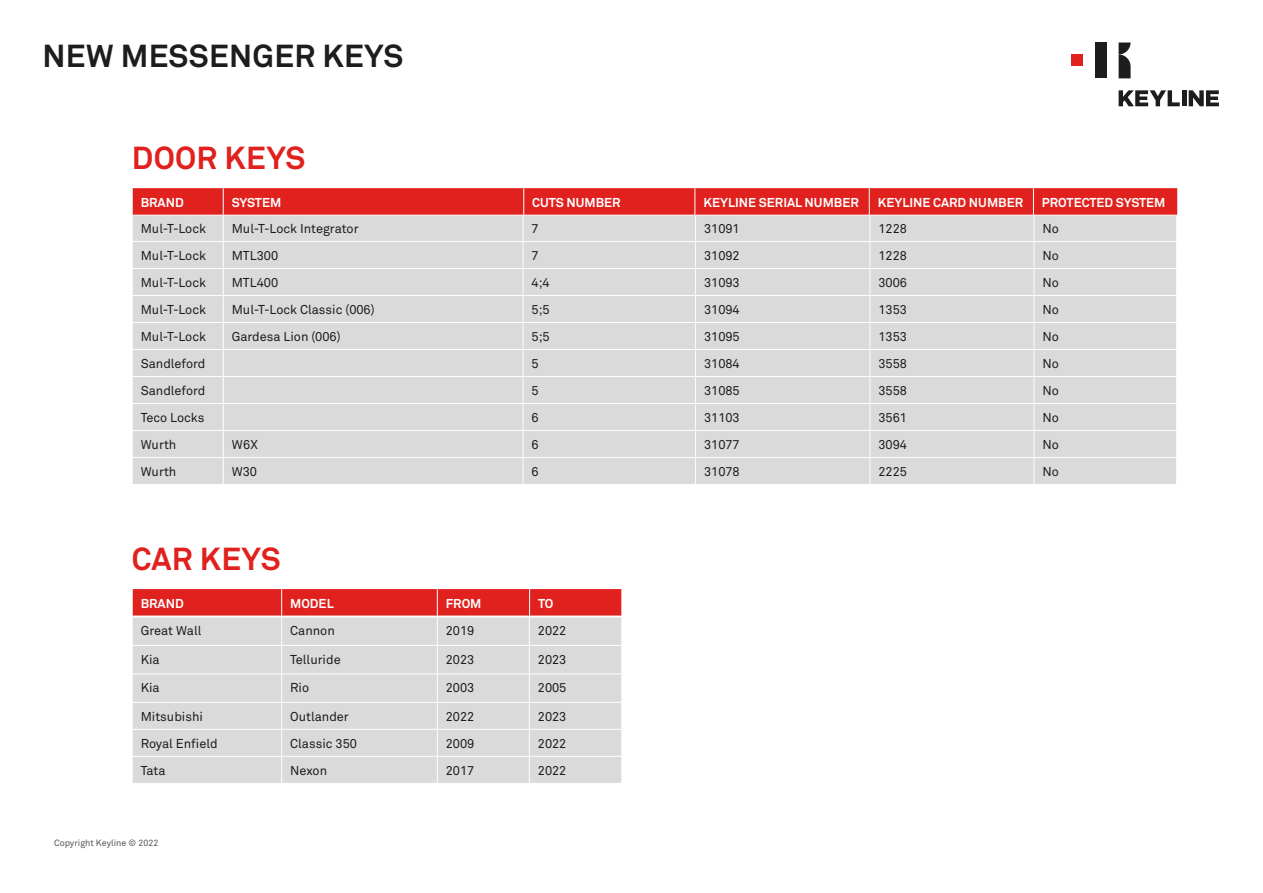
<style>
.page{position:relative;width:1263px;height:893px;background:#fff}
.page>*{position:absolute;margin:0;border:0;box-sizing:border-box;transform-origin:0 0}
.t1{font:700 31.5px "Akkurat Pro";letter-spacing:.01em;color:#1d1d1b}
.t2{font:700 31.5px "Akkurat Pro";letter-spacing:.01em;color:#e0211e}
.t3{font:12.75px "Akkurat Pro";color:#1d1d1b}
.t4{font:700 12.75px "Akkurat Pro";color:#fff}
.t5{font:9px "Akkurat Pro";color:#575756}
</style>
<div class="page">
<svg style="left:1118px;top:43px;width:12px;height:35px"></svg>
<div style="left:1095px;top:43px;width:12px;height:35px;background:#1d1d1b"></div>
<div style="left:1071px;top:54px;width:12px;height:12px;background:#e0211e"></div>
<svg style="left:1118px;top:90px;width:62px;height:16px"></svg>
<hr style="left:1182px;top:90px;width:4px;height:16px;background:#1d1d1b">
<svg style="left:1189px;top:90px;width:30px;height:16px"></svg>
<svg style="left:132px;top:188px;width:1045px;height:296px;background:#dccbcb"></svg>
<hr style="left:132px;top:215px;width:91px;height:1px;background:#fff">
<hr style="left:223px;top:215px;width:301px;height:1px;background:#fff">
<hr style="left:524px;top:215px;width:171px;height:1px;background:#fff">
<hr style="left:695px;top:215px;width:174px;height:1px;background:#fff">
<hr style="left:869px;top:215px;width:164px;height:1px;background:#fff">
<hr style="left:1033px;top:215px;width:144px;height:1px;background:#fff">
<svg style="left:132px;top:589px;width:490px;height:194px;background:#dcc2c2"></svg>
<p class="t1" style="left:43px;top:37px;width:362px">NEW MESSENGER KEYS</p>
<p class="t2" style="left:132px;top:139px;width:175px">DOOR KEYS</p>
<p class="t4" style="left:141px;top:194px;width:45px">BRAND</p>
<p class="t4" style="left:232px;top:194px;width:51px">SYSTEM</p>
<p class="t4" style="left:532px;top:194px;width:90px">CUTS NUMBER</p>
<p class="t4" style="left:703px;top:194px;width:157px">KEYLINE SERIAL NUMBER</p>
<p class="t4" style="left:878px;top:194px;width:147px">KEYLINE CARD NUMBER</p>
<p class="t4" style="left:1042px;top:194px;width:125px">PROTECTED SYSTEM</p>
<p class="t3" style="left:141px;top:221px;width:67px">Mul-T-Lock</p>
<p class="t3" style="left:232px;top:221px;width:128px">Mul-T-Lock Integrator</p>
<p class="t3" style="left:531px;top:221px;width:9px">7</p>
<p class="t3" style="left:704px;top:221px;width:37px">31091</p>
<p class="t3" style="left:878px;top:221px;width:30px">1228</p>
<p class="t3" style="left:1042px;top:221px;width:18px">No</p>
<p class="t3" style="left:141px;top:248px;width:67px">Mul-T-Lock</p>
<p class="t3" style="left:232px;top:248px;width:48px">MTL300</p>
<p class="t3" style="left:531px;top:248px;width:9px">7</p>
<p class="t3" style="left:704px;top:248px;width:37px">31092</p>
<p class="t3" style="left:878px;top:248px;width:30px">1228</p>
<p class="t3" style="left:1042px;top:248px;width:18px">No</p>
<p class="t3" style="left:141px;top:275px;width:67px">Mul-T-Lock</p>
<p class="t3" style="left:232px;top:275px;width:48px">MTL400</p>
<p class="t3" style="left:531px;top:275px;width:20px">4;4</p>
<p class="t3" style="left:704px;top:275px;width:37px">31093</p>
<p class="t3" style="left:878px;top:275px;width:30px">3006</p>
<p class="t3" style="left:1042px;top:275px;width:18px">No</p>
<p class="t3" style="left:141px;top:302px;width:67px">Mul-T-Lock</p>
<p class="t3" style="left:232px;top:302px;width:144px">Mul-T-Lock Classic (006)</p>
<p class="t3" style="left:531px;top:302px;width:20px">5;5</p>
<p class="t3" style="left:704px;top:302px;width:37px">31094</p>
<p class="t3" style="left:878px;top:302px;width:30px">1353</p>
<p class="t3" style="left:1042px;top:302px;width:18px">No</p>
<p class="t3" style="left:141px;top:329px;width:67px">Mul-T-Lock</p>
<p class="t3" style="left:232px;top:329px;width:110px">Gardesa Lion (006)</p>
<p class="t3" style="left:531px;top:329px;width:20px">5;5</p>
<p class="t3" style="left:704px;top:329px;width:37px">31095</p>
<p class="t3" style="left:878px;top:329px;width:30px">1353</p>
<p class="t3" style="left:1042px;top:329px;width:18px">No</p>
<p class="t3" style="left:141px;top:356px;width:66px">Sandleford</p>
<p class="t3" style="left:531px;top:356px;width:9px">5</p>
<p class="t3" style="left:704px;top:356px;width:37px">31084</p>
<p class="t3" style="left:878px;top:356px;width:30px">3558</p>
<p class="t3" style="left:1042px;top:356px;width:18px">No</p>
<p class="t3" style="left:141px;top:383px;width:66px">Sandleford</p>
<p class="t3" style="left:531px;top:383px;width:9px">5</p>
<p class="t3" style="left:704px;top:383px;width:37px">31085</p>
<p class="t3" style="left:878px;top:383px;width:30px">3558</p>
<p class="t3" style="left:1042px;top:383px;width:18px">No</p>
<p class="t3" style="left:141px;top:410px;width:65px">Teco Locks</p>
<p class="t3" style="left:531px;top:410px;width:9px">6</p>
<p class="t3" style="left:704px;top:410px;width:37px">31103</p>
<p class="t3" style="left:878px;top:410px;width:30px">3561</p>
<p class="t3" style="left:1042px;top:410px;width:18px">No</p>
<p class="t3" style="left:141px;top:437px;width:37px">Wurth</p>
<p class="t3" style="left:232px;top:437px;width:28px">W6X</p>
<p class="t3" style="left:531px;top:437px;width:9px">6</p>
<p class="t3" style="left:704px;top:437px;width:37px">31077</p>
<p class="t3" style="left:878px;top:437px;width:30px">3094</p>
<p class="t3" style="left:1042px;top:437px;width:18px">No</p>
<p class="t3" style="left:141px;top:464px;width:37px">Wurth</p>
<p class="t3" style="left:232px;top:464px;width:27px">W30</p>
<p class="t3" style="left:531px;top:464px;width:9px">6</p>
<p class="t3" style="left:704px;top:464px;width:37px">31078</p>
<p class="t3" style="left:878px;top:464px;width:30px">2225</p>
<p class="t3" style="left:1042px;top:464px;width:18px">No</p>
<p class="t2" style="left:132px;top:539px;width:150px">CAR KEYS</p>
<p class="t4" style="left:141px;top:595px;width:45px">BRAND</p>
<p class="t4" style="left:290px;top:595px;width:45px">MODEL</p>
<p class="t4" style="left:446px;top:595px;width:37px">FROM</p>
<p class="t4" style="left:538px;top:595px;width:17px">TO</p>
<p class="t3" style="left:141px;top:624px;width:62px">Great Wall</p>
<p class="t3" style="left:290px;top:624px;width:46px">Cannon</p>
<p class="t3" style="left:446px;top:624px;width:30px">2019</p>
<p class="t3" style="left:538px;top:624px;width:30px">2022</p>
<p class="t3" style="left:141px;top:652px;width:21px">Kia</p>
<p class="t3" style="left:290px;top:652px;width:52px">Telluride</p>
<p class="t3" style="left:446px;top:652px;width:30px">2023</p>
<p class="t3" style="left:538px;top:652px;width:30px">2023</p>
<p class="t3" style="left:141px;top:680px;width:21px">Kia</p>
<p class="t3" style="left:290px;top:680px;width:21px">Rio</p>
<p class="t3" style="left:446px;top:680px;width:30px">2003</p>
<p class="t3" style="left:538px;top:680px;width:30px">2005</p>
<p class="t3" style="left:141px;top:709px;width:64px">Mitsubishi</p>
<p class="t3" style="left:290px;top:709px;width:60px">Outlander</p>
<p class="t3" style="left:446px;top:709px;width:30px">2022</p>
<p class="t3" style="left:538px;top:709px;width:30px">2023</p>
<p class="t3" style="left:141px;top:736px;width:78px">Royal Enfield</p>
<p class="t3" style="left:290px;top:736px;width:68px">Classic 350</p>
<p class="t3" style="left:446px;top:736px;width:30px">2009</p>
<p class="t3" style="left:538px;top:736px;width:30px">2022</p>
<p class="t3" style="left:141px;top:763px;width:26px">Tata</p>
<p class="t3" style="left:290px;top:763px;width:39px">Nexon</p>
<p class="t3" style="left:446px;top:763px;width:30px">2017</p>
<p class="t3" style="left:538px;top:763px;width:30px">2022</p>
<p class="t5" style="left:54px;top:838px;width:106px">Copyright Keyline © 2022</p>
</div>
